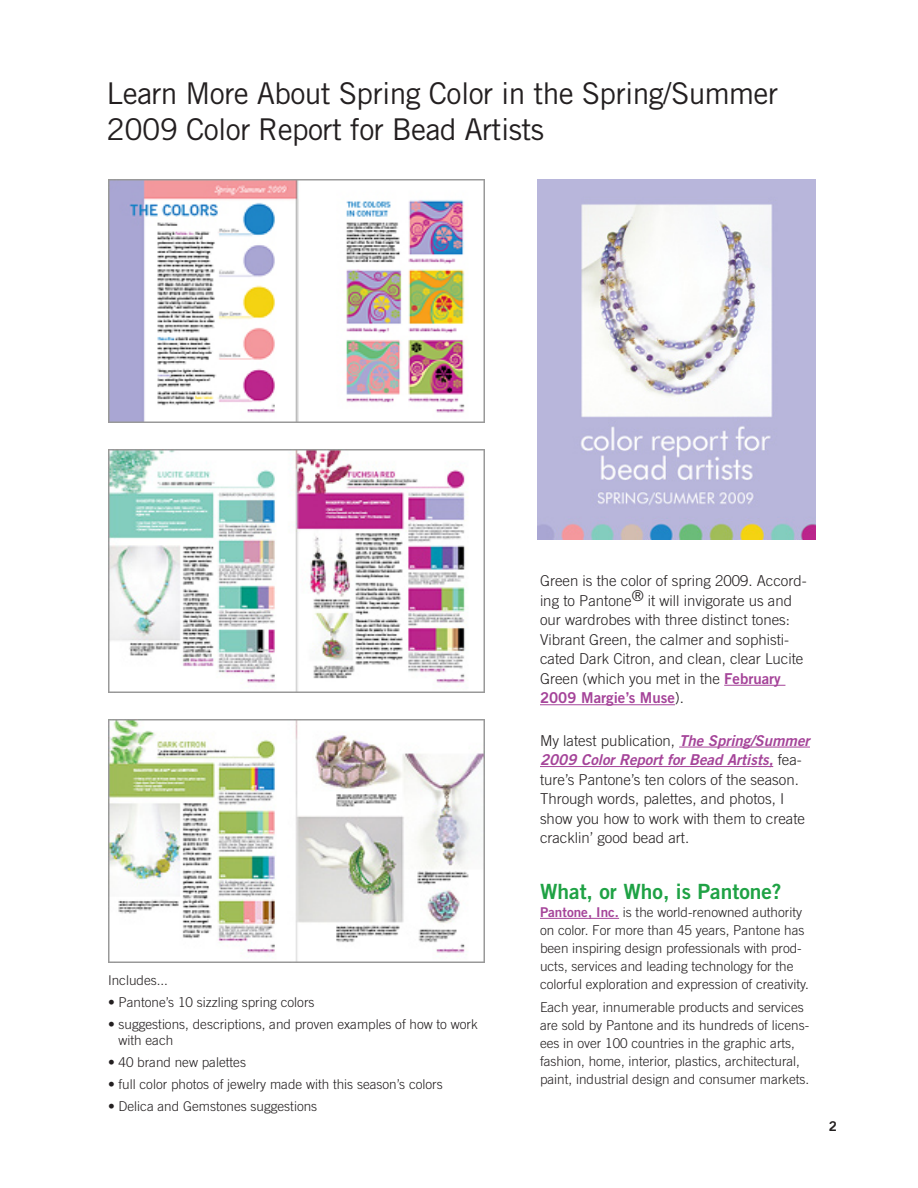
<style>
.page{position:relative;width:918px;height:1188px;background:#fff}
.page>*{position:absolute;margin:0;border:0;box-sizing:border-box;transform-origin:0 0}
.t1{font:30px/36px "Trade Gothic";letter-spacing:-.02em;color:#231f20}
.body_text{font:21px "Trade Gothic Bold Two";color:#1fa245}
.body_text-2{font:300 15px/19.5px "Trade Gothic";color:#231f20}
.body_text-3{font:300 13.5px/18px "Trade Gothic";color:#231f20}
.t2{font:13.5px "Trade Gothic Bold Two";color:#231f20}
.s1{font-family:"Trade Gothic Bold Two";font-weight:400;color:#a54499}
.s2{font-family:"Trade Gothic Bold Two";font-weight:400;font-style:italic;color:#a54499}
</style>
<div class="page">
<hr style="left:724px;top:685px;width:61px;height:1px;background:#a54499">
<hr style="left:540px;top:704px;width:135px;height:1px;background:#a54499">
<hr style="left:679px;top:747px;width:131px;height:1px;background:#a54499">
<hr style="left:540px;top:766px;width:233px;height:1px;background:#a54499">
<hr style="left:540px;top:918px;width:79px;height:1px;background:#a54499">
<img style="left:108px;top:179px;width:376px;height:243px">
<img style="left:537px;top:179px;width:278px;height:360px">
<img style="left:108px;top:449px;width:376px;height:243px">
<img style="left:108px;top:719px;width:376px;height:243px">
<p class="t1" style="left:107px;top:75px;width:673px">Learn More About Spring Color in the Spring/Summer<br>2009 Color Report for Bead Artists</p>
<p class="body_text-3" style="left:108px;top:971px;width:62px">Includes...</p>
<p class="body_text-3" style="left:108px;top:993px;width:208px">• Pantone’s 10 sizzling spring colors</p>
<p class="body_text-3" style="left:119px;top:1016px;width:361px;line-height:16.5px;text-indent:-11px">• suggestions, descriptions, and proven examples of how to work with each</p>
<p class="body_text-3" style="left:108px;top:1053px;width:140px">• 40 brand new palettes</p>
<p class="body_text-3" style="left:108px;top:1075px;width:336px">• full color photos of jewelry made with this season’s colors</p>
<p class="body_text-3" style="left:108px;top:1097px;width:211px">• Delica and Gemstones suggestions</p>
<p class="body_text-2" style="left:540px;top:571px;width:268px">Green is the color of spring 2009. Accord&shy;ing to Pantone® it will invigorate us and our wardrobes with three distinct tones:<br>Vibrant Green, the calmer and sophisti&shy;cated Dark Citron, and clean, clear Lucite Green (which you met in the <span class="s1">February 2009 Margie’s Muse</span>).</p>
<p class="body_text-2" style="left:540px;top:730px;width:271px">My latest publication, <span class="s2">The Spring/Summer 2009 Color Report for Bead Artists,</span> fea&shy;ture’s Pantone’s ten colors of the season.<br>Through words, palettes, and photos, I show you how to work with them to create cracklin’ good bead art.</p>
<p class="body_text" style="left:540px;top:878px;width:243px">What, or Who, is Pantone?</p>
<p class="body_text-3" style="left:540px;top:903px;width:271px"><span class="s1">Pantone, Inc.</span> is the world-renowned authority on color. For more than 45 years, Pantone has been inspiring design professionals with prod&shy;ucts, services and leading technology for the colorful exploration and expression of creativity.</p>
<p class="body_text-3" style="left:540px;top:998px;width:271px">Each year, innumerable products and services are sold by Pantone and its hundreds of licens&shy;ees in over 100 countries in the graphic arts, fashion, home, interior, plastics, architectural, paint, industrial design and consumer markets.</p>
<p class="t2" style="left:829px;top:1118px;width:10px">2</p>
</div>
